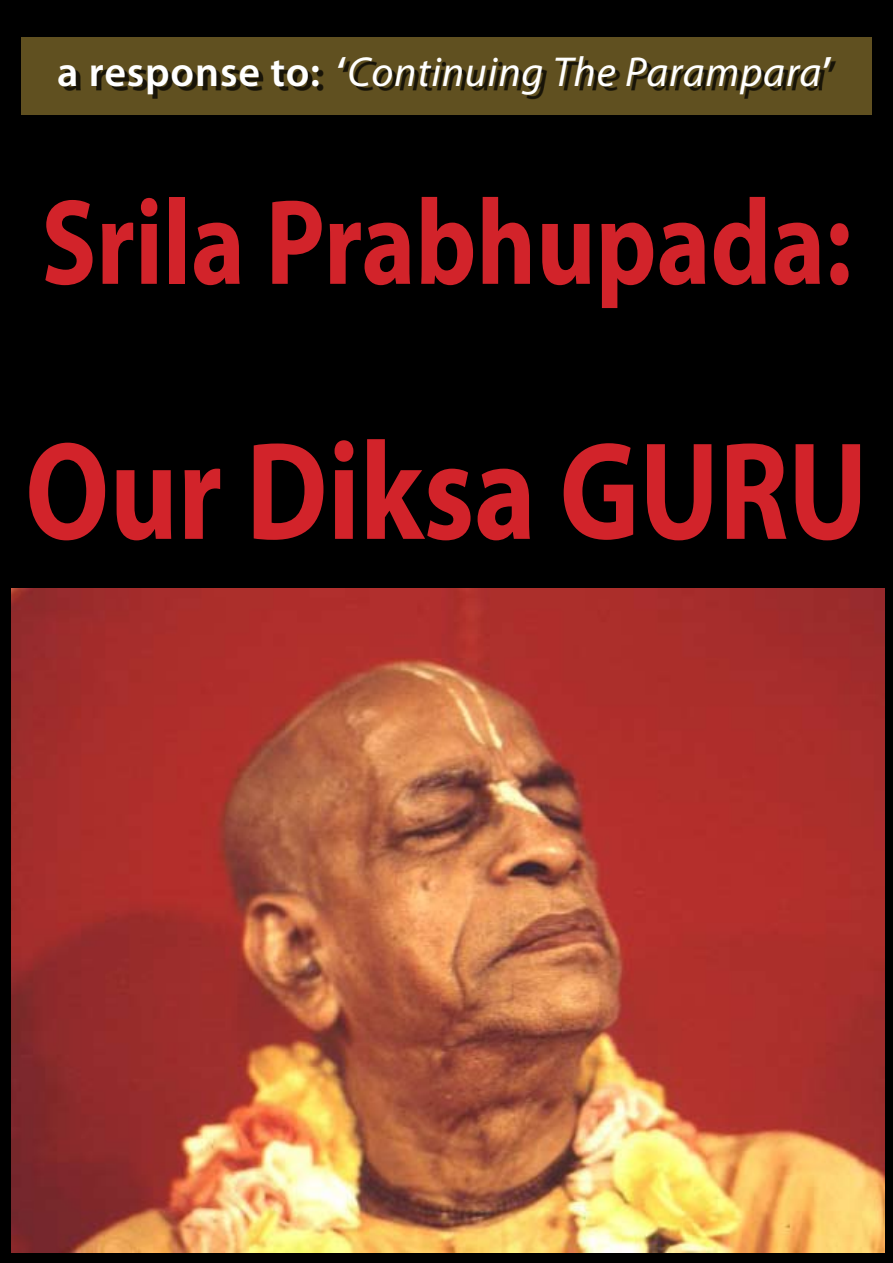
<style>
.page{position:relative;width:893px;height:1263px;background:#fff}
.page>*{position:absolute;margin:0;border:0;box-sizing:border-box;transform-origin:0 0}
.t1{font:700 140.4px "Myriad Pro";color:#d2232a;scale:.83 1}
.t2{font:700 122.4px "Myriad Pro";color:#d2232a;scale:.83 1}
.t3{font:italic 42px "Myriad Pro";letter-spacing:.02em;color:#fff}
.s1{font-weight:600;font-style:normal}
</style>
<div class="page">
<div style="left:0;top:0;width:893px;height:1262px;background:#000"></div>
<div style="left:22px;top:37px;width:850px;height:78px;background:#605020"></div>
<img style="left:11px;top:588px;width:873px;height:664px">
<div style="left:63px;top:60px;width:830px;height:53px;background:#000;opacity:.75"></div>
<p class="t3" style="left:57px;top:45px;width:776px"><span class="s1">a response to: ‘</span>Continuing The Parampara<span class="s1">’</span></p>
<h2 class="t2" style="left:41px;top:163px;width:978px">Srila Prabhupada:</h2>
<h1 class="t1" style="left:25px;top:400px;width:1017px">Our Diksa GURU</h1>
</div>
